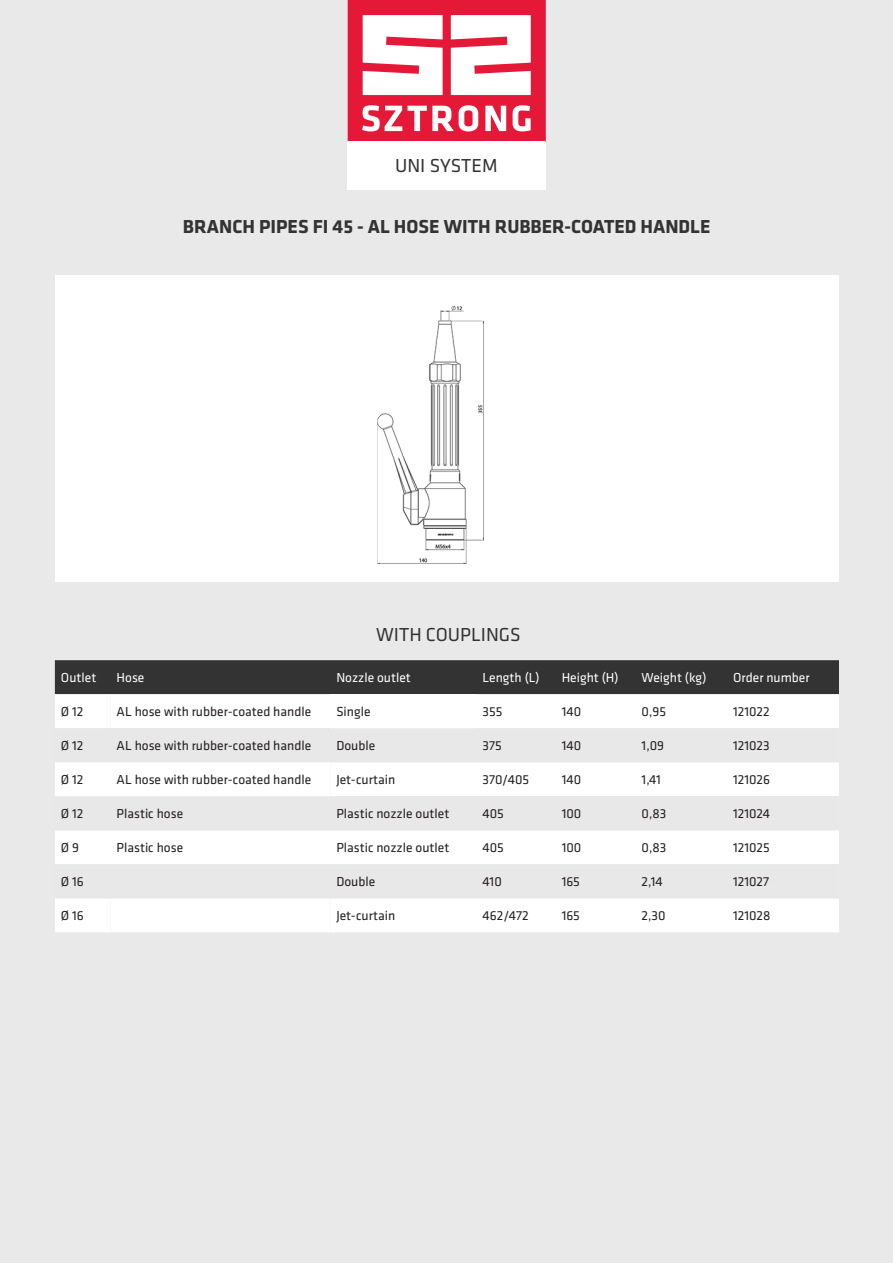
<style>
.page{position:relative;width:893px;height:1263px;background:#e9e9e9}
.page>*{position:absolute;margin:0;border:0;box-sizing:border-box;transform-origin:0 0}
.t1{font:700 19.5px "Klavika";color:#333}
.t2{font:19.5px "Klavika";color:#333}
.belo{font:13.5px "Klavika";color:#231f20}
.sivo{font:13.5px "Klavika";color:#231f20}
.t3{font:13.5px "Klavika";color:#fff}
</style>
<div class="page">
<svg style="left:348px;top:0;width:198px;height:142px;background:#f18495"></svg>
<div style="left:55px;top:276px;width:784px;height:306px;background:#fff"></div>
<div style="left:348px;top:142px;width:197px;height:46px;background:#fff"></div>
<div style="left:55px;top:660px;width:784px;height:34px;background:#333"></div>
<div style="left:55px;top:694px;width:784px;height:238px;background:#fff"></div>
<div style="left:330px;top:694px;width:146px;height:34px;background:#fff"></div>
<svg style="left:55px;top:728px;width:784px;height:170px"></svg>
<div style="left:111px;top:728px;width:219px;height:34px;background:#e8e8e8"></div>
<div style="left:55px;top:762px;width:275px;height:34px;background:#fff"></div>
<img style="left:377px;top:305px;width:107px;height:259px">
<p class="t2" style="left:395px;top:155px;width:104px">UNI SYSTEM</p>
<p class="t1" style="left:183px;top:216px;width:529px">BRANCH PIPES FI 45 - AL HOSE WITH RUBBER-COATED HANDLE</p>
<p class="t2" style="left:376px;top:624px;width:146px">WITH COUPLINGS</p>
<p class="t3" style="left:61px;top:670px;width:37px">Outlet</p>
<p class="t3" style="left:117px;top:670px;width:29px">Hose</p>
<p class="t3" style="left:336px;top:670px;width:76px">Nozzle outlet</p>
<p class="t3" style="left:483px;top:670px;width:59px">Length (L)</p>
<p class="t3" style="left:562px;top:670px;width:58px">Height (H)</p>
<p class="t3" style="left:642px;top:670px;width:66px">Weight (kg)</p>
<p class="t3" style="left:733px;top:670px;width:78px">Order number</p>
<p class="belo" style="left:61px;top:704px;width:24px">Ø 12</p>
<p class="belo" style="left:117px;top:704px;width:196px">AL hose with rubber-coated handle</p>
<p class="belo" style="left:336px;top:704px;width:36px">Single</p>
<p class="belo" style="left:483px;top:704px;width:21px">355</p>
<p class="belo" style="left:562px;top:704px;width:21px">140</p>
<p class="belo" style="left:642px;top:704px;width:26px">0,95</p>
<p class="belo" style="left:733px;top:704px;width:38px">121022</p>
<p class="sivo" style="left:61px;top:738px;width:24px">Ø 12</p>
<p class="belo" style="left:117px;top:738px;width:196px">AL hose with rubber-coated handle</p>
<p class="sivo" style="left:336px;top:738px;width:40px">Double</p>
<p class="sivo" style="left:483px;top:738px;width:21px">375</p>
<p class="sivo" style="left:562px;top:738px;width:21px">140</p>
<p class="sivo" style="left:642px;top:738px;width:24px">1,09</p>
<p class="sivo" style="left:733px;top:738px;width:38px">121023</p>
<p class="belo" style="left:61px;top:772px;width:24px">Ø 12</p>
<p class="belo" style="left:117px;top:772px;width:196px">AL hose with rubber-coated handle</p>
<p class="belo" style="left:336px;top:772px;width:60px">Jet-curtain</p>
<p class="belo" style="left:483px;top:772px;width:48px">370/405</p>
<p class="belo" style="left:562px;top:772px;width:21px">140</p>
<p class="belo" style="left:642px;top:772px;width:21px">1,41</p>
<p class="belo" style="left:733px;top:772px;width:38px">121026</p>
<p class="belo" style="left:61px;top:806px;width:24px">Ø 12</p>
<p class="belo" style="left:117px;top:806px;width:68px">Plastic hose</p>
<p class="belo" style="left:336px;top:806px;width:114px">Plastic nozzle outlet</p>
<p class="belo" style="left:483px;top:806px;width:23px">405</p>
<p class="belo" style="left:562px;top:806px;width:21px">100</p>
<p class="belo" style="left:642px;top:806px;width:26px">0,83</p>
<p class="belo" style="left:733px;top:806px;width:38px">121024</p>
<p class="sivo" style="left:61px;top:840px;width:20px">Ø 9</p>
<p class="sivo" style="left:117px;top:840px;width:68px">Plastic hose</p>
<p class="sivo" style="left:336px;top:840px;width:114px">Plastic nozzle outlet</p>
<p class="sivo" style="left:483px;top:840px;width:23px">405</p>
<p class="sivo" style="left:562px;top:840px;width:21px">100</p>
<p class="sivo" style="left:642px;top:840px;width:26px">0,83</p>
<p class="sivo" style="left:733px;top:840px;width:38px">121025</p>
<p class="belo" style="left:61px;top:874px;width:24px">Ø 16</p>
<p class="belo" style="left:336px;top:874px;width:40px">Double</p>
<p class="belo" style="left:483px;top:874px;width:21px">410</p>
<p class="belo" style="left:562px;top:874px;width:20px">165</p>
<p class="belo" style="left:642px;top:874px;width:23px">2,14</p>
<p class="belo" style="left:733px;top:874px;width:38px">121027</p>
<p class="sivo" style="left:61px;top:908px;width:24px">Ø 16</p>
<p class="sivo" style="left:336px;top:908px;width:60px">Jet-curtain</p>
<p class="sivo" style="left:483px;top:908px;width:48px">462/472</p>
<p class="sivo" style="left:562px;top:908px;width:20px">165</p>
<p class="sivo" style="left:642px;top:908px;width:26px">2,30</p>
<p class="sivo" style="left:733px;top:908px;width:39px">121028</p>
</div>
